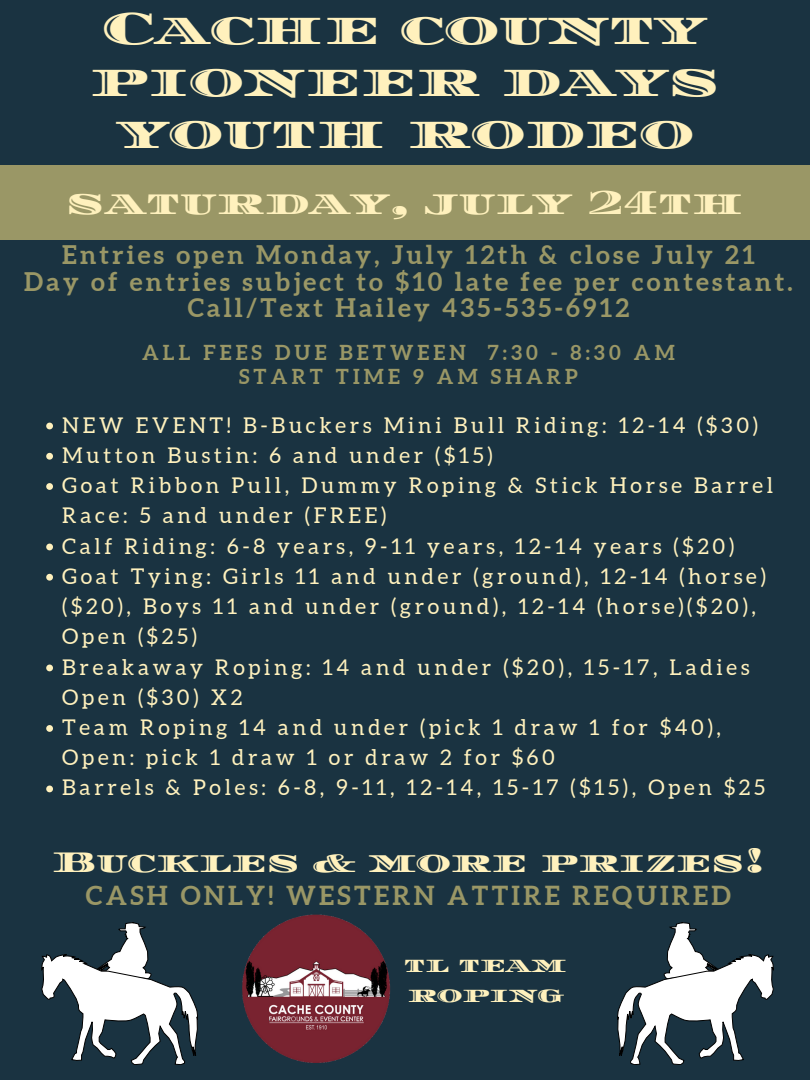
<style>
.page{position:relative;width:810px;height:1080px;background:#1a3341}
.page>*{position:absolute;margin:0;border:0;box-sizing:border-box;transform-origin:0 0}
.t1{font:46.88px/51.6px "Diplomata SC";color:#fff1bd;text-align:center}
.t2{font:35px "Diplomata SC";color:#fff1bd}
.t3{font:30px "Diplomata SC";color:#fff1bd}
.t4{font:700 26.25px "Aleo";letter-spacing:.125em;color:#9a9766}
.t5{font:700 25.62px "Aleo";letter-spacing:.125em;color:#9a9766}
.t6{font:21.88px "Diplomata SC";color:#fff1bd}
.t7{font:21.69px/30.2px "Aleo";letter-spacing:.17em;color:#fff1bd}
.t8{font:700 20.62px "Aleo";letter-spacing:.2em;color:#9a9766}
</style>
<div class="page">
<div style="left:0;top:165px;width:810px;height:75px;background:#9a9766"></div>
<svg style="left:46px;top:423px;width:7px;height:6px"></svg>
<svg style="left:46px;top:453px;width:7px;height:7px"></svg>
<svg style="left:46px;top:483px;width:7px;height:7px"></svg>
<svg style="left:46px;top:544px;width:7px;height:6px"></svg>
<svg style="left:46px;top:574px;width:7px;height:7px"></svg>
<svg style="left:46px;top:665px;width:7px;height:6px"></svg>
<svg style="left:46px;top:725px;width:7px;height:7px"></svg>
<svg style="left:46px;top:786px;width:7px;height:6px"></svg>
<svg style="left:42px;top:923px;width:156px;height:142px"></svg>
<svg style="left:617px;top:923px;width:156px;height:142px"></svg>
<img style="left:243px;top:914px;width:147px;height:149px">
<p class="t1" style="left:90px;top:4px;width:632px">Cache county pioneer days youth rodeo</p>
<p class="t2" style="left:66px;top:181px;width:679px">saturday, july 24th</p>
<p class="t5" style="left:62px;top:240px;width:694px">Entries open Monday, July 12th &amp; close July 21</p>
<p class="t5" style="left:24px;top:267px;width:770px">Day of entries subject to $10 late fee per contestant.</p>
<p class="t5" style="left:188px;top:293px;width:443px">Call/Text Hailey 435-535-6912</p>
<p class="t8" style="left:142px;top:340px;width:534px">ALL FEES DUE BETWEEN 7:30 - 8:30 AM</p>
<p class="t8" style="left:239px;top:365px;width:340px">START TIME 9 AM SHARP</p>
<p class="t7" style="left:62px;top:410px;width:697px">NEW EVENT! B-Buckers Mini Bull Riding: 12-14 ($30)</p>
<p class="t7" style="left:62px;top:440px;width:432px">Mutton Bustin: 6 and under ($15)</p>
<p class="t7" style="left:62px;top:470px;width:712px">Goat Ribbon Pull, Dummy Roping &amp; Stick Horse Barrel<br>Race: 5 and under (FREE)</p>
<p class="t7" style="left:62px;top:531px;width:673px">Calf Riding: 6-8 years, 9-11 years, 12-14 years ($20)</p>
<p class="t7" style="left:62px;top:561px;width:705px">Goat Tying: Girls 11 and under (ground), 12-14 (horse) ($20), Boys 11 and under (ground), 12-14 (horse)($20),<br>Open ($25)</p>
<p class="t7" style="left:62px;top:652px;width:689px">Breakaway Roping: 14 and under ($20), 15-17, Ladies<br>Open ($30) X2</p>
<p class="t7" style="left:62px;top:712px;width:660px">Team Roping 14 and under (pick 1 draw 1 for $40),<br>Open: pick 1 draw 1 or draw 2 for $60</p>
<p class="t7" style="left:62px;top:773px;width:704px">Barrels &amp; Poles: 6-8, 9-11, 12-14, 15-17 ($15), Open $25</p>
<p class="t3" style="left:52px;top:844px;width:715px">Buckles &amp; more prizes!</p>
<p class="t4" style="left:86px;top:881px;width:647px">CASH ONLY! WESTERN ATTIRE REQUIRED</p>
<p class="t6" style="left:404px;top:952px;width:164px">tl team</p>
<p class="t6" style="left:407px;top:982px;width:157px">roping</p>
</div>
